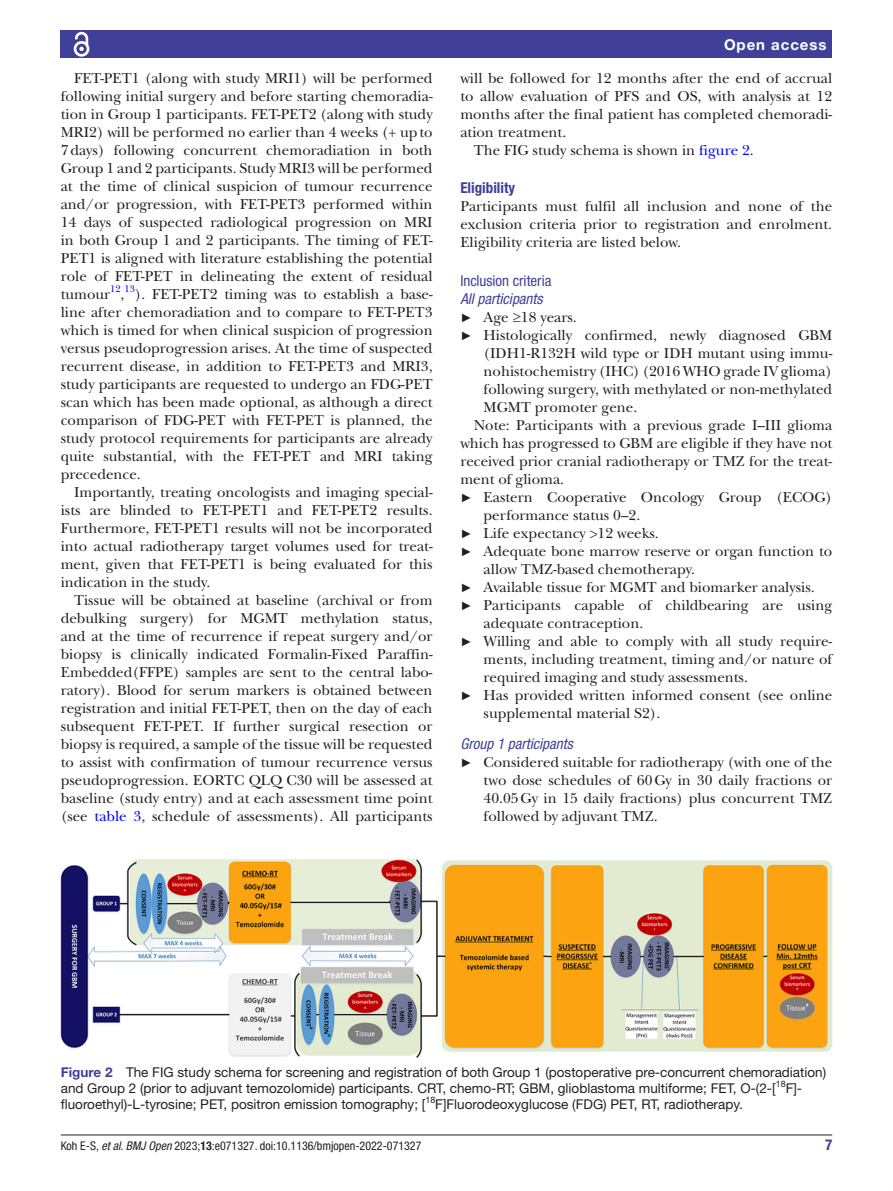
<style>
.page{position:relative;width:893px;height:1191px;background:#fff}
.page>*{position:absolute;margin:0;border:0;box-sizing:border-box;transform-origin:0 0}
.t1{font:15px/18px "New Baskerville";color:#231f20;text-align:justify}
.t2{font:italic condensed 15px "Helvetica Neue LT Std";color:#414099}
.t3{font:condensed 15px "Helvetica Neue LT Std";color:#414099}
.t4{font:700 condensed 15px "Helvetica Neue LT Std";color:#414099}
.t5{font:700 15px "Helvetica Neue LT Std";letter-spacing:.065em;color:#fff}
.t6{font:13.5px/16.2px "Helvetica Neue LT Std";color:#231f20}
.t7{font:condensed 12px "Helvetica Neue LT Std";color:#231f20}
.t8{font:9.9px "New Baskerville";color:#00f}
.s1{color:#00f}
.s2{font-family:"Arial";font-size:12px}
.s3{font-weight:700;color:#414099}
.s4{font-style:italic}
.s5{font-weight:700}
</style>
<div class="page">
<hr style="left:61px;top:1134px;width:771px;height:1px;background:#231f20">
<div style="left:61px;top:31px;width:771px;height:27px;background:#414099"></div>
<svg style="left:73px;top:31px;width:17px;height:26px"></svg>
<img style="left:61px;top:859px;width:771px;height:199px">
<p class="t1" style="left:61px;top:69px;width:373px;text-indent:14px">FET-PET1 (along with study MRI1) will be performed following initial surgery and before starting chemoradia&shy;tion in Group 1 participants. FET-PET2 (along with study MRI2) will be performed no earlier than 4 weeks (+ upto 7days) following concurrent chemoradiation in both Group 1 and 2 participants. Study MRI3 will be performed at the time of clinical suspicion of tumour recurrence and/or progression, with FET-PET3 performed within 14 days of suspected radiological progression on MRI in both Group 1 and 2 participants. The timing of FET-PET1 is aligned with literature establishing the potential role of FET-PET in delineating the extent of residual tumour</p>
<p class="t8" style="left:110px;top:283px;width:26px">12 13</p>
<p class="t1" style="left:121px;top:285px;width:5px">,</p>
<p class="t1" style="left:61px;top:285px;width:373px;text-indent:74px">). FET-PET2 timing was to establish a base&shy;line after chemoradiation and to compare to FET-PET3 which is timed for when clinical suspicion of progression versus pseudoprogression arises. At the time of suspected recurrent disease, in addition to FET-PET3 and MRI3, study participants are requested to undergo an FDG-PET scan which has been made optional, as although a direct comparison of FDG-PET with FET-PET is planned, the study protocol requirements for participants are already quite substantial, with the FET-PET and MRI taking precedence.</p>
<p class="t1" style="left:61px;top:483px;width:373px;text-indent:14px">Importantly, treating oncologists and imaging special&shy;ists are blinded to FET-PET1 and FET-PET2 results.<br>Furthermore, FET-PET1 results will not be incorporated into actual radiotherapy target volumes used for treat&shy;ment, given that FET-PET1 is being evaluated for this indication in the study.</p>
<p class="t1" style="left:61px;top:591px;width:373px;text-indent:14px">Tissue will be obtained at baseline (archival or from debulking surgery) for MGMT methylation status, and at the time of recurrence if repeat surgery and/or biopsy is clinically indicated Formalin-Fixed Paraffin-Embedded(FFPE) samples are sent to the central labo&shy;ratory). Blood for serum markers is obtained between registration and initial FET-PET, then on the day of each subsequent FET-PET. If further surgical resection or biopsy is required, a sample of the tissue will be requested to assist with confirmation of tumour recurrence versus pseudoprogression. EORTC QLQ C30 will be assessed at baseline (study entry) and at each assessment time point (see <span class="s1">table 3</span>, schedule of assessments). All participants</p>
<p class="t5" style="left:724px;top:35px;width:104px">Open access</p>
<p class="t1" style="left:460px;top:69px;width:373px">will be followed for 12 months after the end of accrual</p>
<p class="t1" style="left:460px;top:87px;width:373px">to allow evaluation of PFS and OS, with analysis at 12</p>
<p class="t1" style="left:460px;top:105px;width:373px">months after the final patient has completed chemoradi-</p>
<p class="t1" style="left:460px;top:123px;width:107px">ation treatment.</p>
<p class="t1" style="left:474px;top:141px;width:281px">The FIG study schema is shown in <span class="s1">figure 2</span>.</p>
<p class="t4" style="left:460px;top:179px;width:56px">Eligibility</p>
<p class="t1" style="left:460px;top:197px;width:373px">Participants must fulfil all inclusion and none of the exclusion criteria prior to registration and enrolment.<br>Eligibility criteria are listed below.</p>
<p class="t3" style="left:460px;top:272px;width:93px">Inclusion criteria</p>
<p class="t2" style="left:460px;top:290px;width:84px">All participants</p>
<p class="t1" style="left:460px;top:308px;width:118px"><span class="s2">►</span> Age ≥18 years.</p>
<p class="t1" style="left:460px;top:326px;width:373px"><span class="s2">►</span> Histologically confirmed, newly diagnosed GBM</p>
<p class="t1" style="left:484px;top:344px;width:350px">(IDH1-R132H wild type or IDH mutant using immu-</p>
<p class="t1" style="left:484px;top:362px;width:350px">nohistochemistry (IHC) (2016 WHO grade IV glioma)</p>
<p class="t1" style="left:484px;top:380px;width:350px">following surgery, with methylated or non-methylated</p>
<p class="t1" style="left:484px;top:398px;width:155px">MGMT promoter gene.</p>
<p class="t1" style="left:474px;top:416px;width:360px">Note: Participants with a previous grade I–III glioma</p>
<p class="t1" style="left:460px;top:434px;width:373px">which has progressed to GBM are eligible if they have not</p>
<p class="t1" style="left:460px;top:452px;width:373px">received prior cranial radiotherapy or TMZ for the treat-</p>
<p class="t1" style="left:460px;top:470px;width:105px">ment of glioma.</p>
<p class="t1" style="left:460px;top:488px;width:373px"><span class="s2">►</span> Eastern Cooperative Oncology Group (ECOG)</p>
<p class="t1" style="left:484px;top:506px;width:158px">performance status 0–2.</p>
<p class="t1" style="left:460px;top:524px;width:200px"><span class="s2">►</span> Life expectancy &gt;12 weeks.</p>
<p class="t1" style="left:460px;top:542px;width:373px"><span class="s2">►</span> Adequate bone marrow reserve or organ function to</p>
<p class="t1" style="left:484px;top:560px;width:213px">allow TMZ-based chemotherapy.</p>
<p class="t1" style="left:460px;top:578px;width:356px"><span class="s2">►</span> Available tissue for MGMT and biomarker analysis.</p>
<p class="t1" style="left:460px;top:596px;width:373px"><span class="s2">►</span> Participants capable of childbearing are using</p>
<p class="t1" style="left:484px;top:614px;width:161px">adequate contraception.</p>
<p class="t1" style="left:460px;top:632px;width:373px"><span class="s2">►</span> Willing and able to comply with all study require-</p>
<p class="t1" style="left:484px;top:650px;width:350px">ments, including treatment, timing and/or nature of</p>
<p class="t1" style="left:484px;top:668px;width:266px">required imaging and study assessments.</p>
<p class="t1" style="left:460px;top:686px;width:373px"><span class="s2">►</span> Has provided written informed consent (see online</p>
<p class="t1" style="left:484px;top:704px;width:178px">supplemental material S2).</p>
<p class="t2" style="left:460px;top:735px;width:114px">Group 1 participants</p>
<p class="t1" style="left:484px;top:753px;width:350px;text-indent:-23px"><span class="s2">►</span> Considered suitable for radiotherapy (with one of the two dose schedules of 60Gy in 30 daily fractions or 40.05Gy in 15 daily fractions) plus concurrent TMZ followed by adjuvant TMZ.</p>
<p class="t6" style="left:61px;top:1063px;width:767px"><span class="s3">Figure 2</span> The FIG study schema for screening and registration of both Group 1 (postoperative pre-concurrent chemoradiation) and Group 2 (prior to adjuvant temozolomide) participants. CRT, chemo-RT; GBM, glioblastoma multiforme; FET, O-(2-[<sup>18</sup>F]- fluoroethyl)-L-tyrosine; PET, positron emission tomography; [<sup>18</sup>F]Fluorodeoxyglucose (FDG) PET, RT, radiotherapy.</p>
<p class="t7" style="left:61px;top:1138px;width:362px">Koh E-S, <span class="s4">et al</span>. <span class="s4">BMJ Open</span> 2023;<span class="s5">13</span>:e071327. doi:10.1136/bmjopen-2022-071327</p>
<p class="t4" style="left:825px;top:1135px;width:9px">7</p>
</div>
